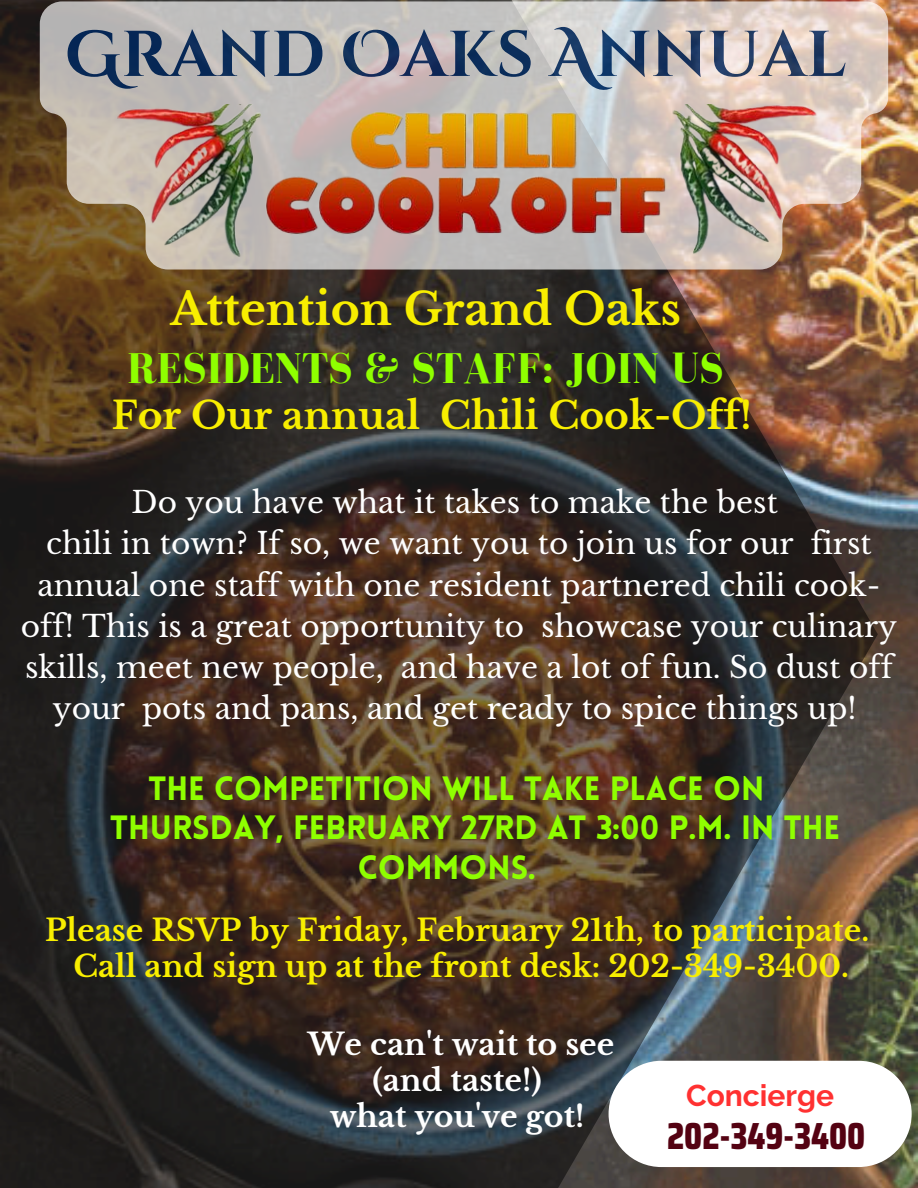
<style>
.page{position:relative;width:918px;height:1188px;background:#fff}
.page>*{position:absolute;margin:0;border:0;box-sizing:border-box;transform-origin:0 0}
.t1{font:700 64.65px "Cinzel Decorative";color:#002a62}
.t2{font:700 44.1px "Bodoni FLF";color:#8fff00}
.t3{font:700 44.1px "Libre Baskerville";color:#f8ee00}
.t4{font:800 37.8px "Saira Condensed";color:#540212}
.t5{font:700 37.65px "Libre Baskerville";color:#f8ee00}
.t6{font:900 33px "Lovelo";color:#8fff00}
.t7{font:700 30px/36px "Libre Baskerville";color:#f8ee00;text-align:center}
.t8{font:700 30px/36px "Libre Baskerville";color:#fff;text-align:center}
.t9{font:700 30px "Raleway";color:#ff3131}
.t10{font:29.55px/41.2px "Libre Baskerville";color:#fff;text-align:center}
</style>
<div class="page">
<img style="left:878px;top:0;width:40px;height:1188px">
<img style="left:0;top:0;width:878px;height:1188px">
<div style="left:609px;top:1061px;width:302px;height:106px;background:#fff;border-radius:53px"></div>
<svg style="left:40px;top:1px;width:848px;height:269px;background:#c4b8ae"></svg>
<img style="left:110px;top:105px;width:716px;height:161px">
<h1 class="t1" style="left:66px;top:13px;width:782px">Grand Oaks Annual</h1>
<h2 class="t3" style="left:171px;top:282px;width:512px">Attention Grand Oaks</h2>
<h2 class="t2" style="left:127px;top:345px;width:598px">RESIDENTS &amp; STAFF: JOIN US</h2>
<p class="t5" style="left:112px;top:393px;width:641px">For Our annual Chili Cook-Off!</p>
<p class="t10" style="left:132px;top:482px;width:648px">Do you have what it takes to make the best</p>
<p class="t10" style="left:21px;top:523px;width:878px">chili in town? If so, we want you to join us for our first annual one staff with one resident partnered chili cook&shy;off! This is a great opportunity to showcase your culinary skills, meet new people, and have a lot of fun. So dust off your pots and pans, and get ready to spice things up!</p>
<h3 class="t6" style="left:148px;top:775px;width:617px">THE COMPETITION WILL TAKE PLACE ON</h3>
<h3 class="t6" style="left:110px;top:815px;width:732px">THURSDAY, FEBRUARY 27RD AT 3:00 P.M. IN THE</h3>
<h3 class="t6" style="left:358px;top:854px;width:180px">COMMONS.</h3>
<h3 class="t7" style="left:45px;top:912px;width:826px">Please RSVP by Friday, February 21th, to participate.<br>Call and sign up at the front desk: 202-349-3400.</h3>
<h3 class="t8" style="left:308px;top:1027px;width:308px">We can't wait to see (and taste!)<br>what you've got!</h3>
<p class="t9" style="left:686px;top:1078px;width:149px">Concierge</p>
<h1 class="t4" style="left:667px;top:1106px;width:200px">202-349-3400</h1>
</div>
